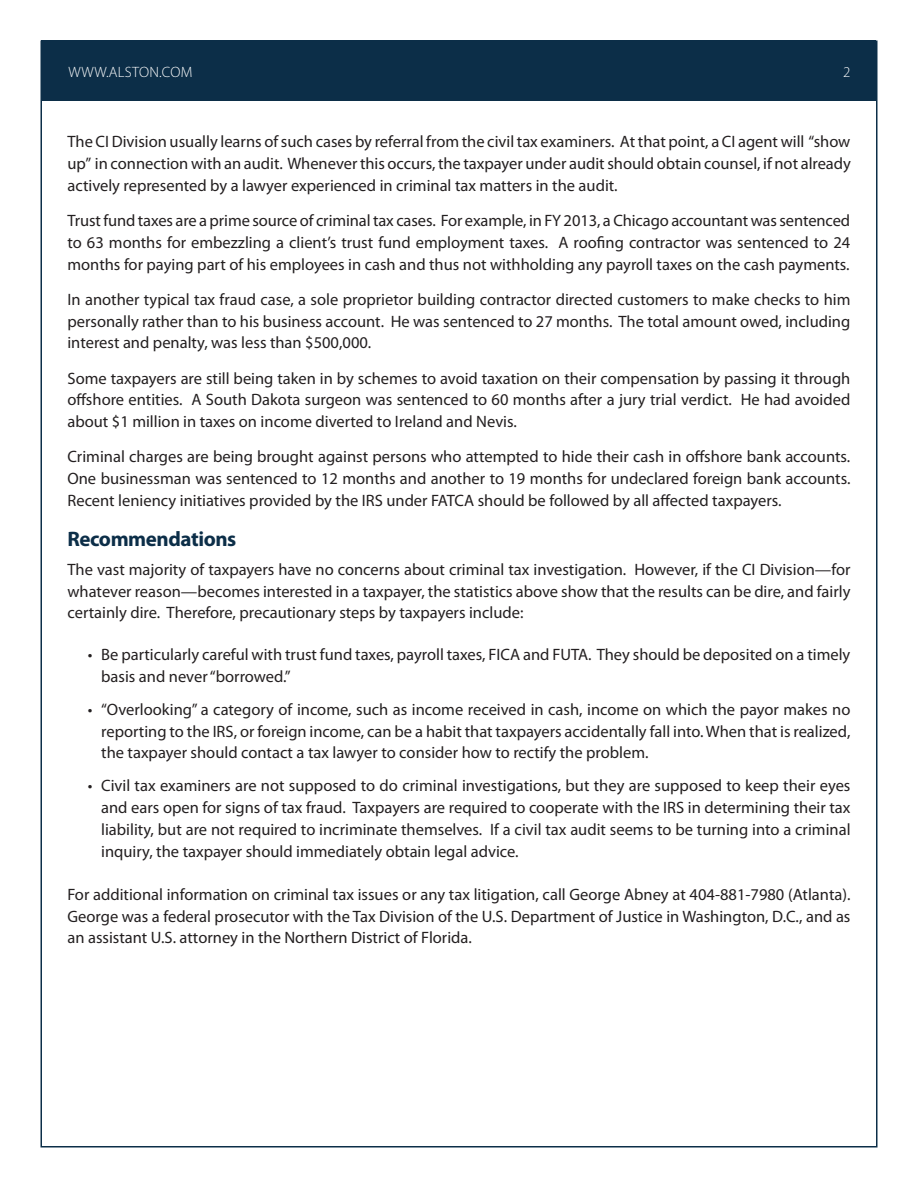
<style>
.page{position:relative;width:918px;height:1188px;background:#fff}
.page>*{position:absolute;margin:0;border:0;box-sizing:border-box;transform-origin:0 0}
.Subhead{font:700 21px "Myriad Pro";letter-spacing:-.02em;color:#0c2e48}
.Body_Text{font:16.5px/21.8px "Myriad Pro";color:#231f20;text-align:justify}
.Paragraph_Style_1{font:300 15px "Myriad Pro";letter-spacing:.02em;color:#fff}
</style>
<div class="page">
<div style="left:42px;top:40px;width:834px;height:61px;background:#0c2e48"></div>
<p class="Paragraph_Style_1" style="left:68px;top:63px;width:126px">WWW.ALSTON.COM</p>
<p class="Paragraph_Style_1" style="left:843px;top:63px;width:9px">2</p>
<p class="Body_Text" style="left:67px;top:131px;width:785px">The CI Division usually learns of such cases by referral from the civil tax examiners. At that point, a CI agent will “show up” in connection with an audit. Whenever this occurs, the taxpayer under audit should obtain counsel, if not already actively represented by a lawyer experienced in criminal tax matters in the audit.</p>
<p class="Body_Text" style="left:67px;top:209px;width:784px">Trust fund taxes are a prime source of criminal tax cases. For example, in FY 2013, a Chicago accountant was sentenced to 63 months for embezzling a client’s trust fund employment taxes. A roofing contractor was sentenced to 24 months for paying part of his employees in cash and thus not withholding any payroll taxes on the cash payments.</p>
<p class="Body_Text" style="left:67px;top:288px;width:785px">In another typical tax fraud case, a sole proprietor building contractor directed customers to make checks to him personally rather than to his business account. He was sentenced to 27 months. The total amount owed, including interest and penalty, was less than $500,000.</p>
<p class="Body_Text" style="left:67px;top:367px;width:784px">Some taxpayers are still being taken in by schemes to avoid taxation on their compensation by passing it through offshore entities. A South Dakota surgeon was sentenced to 60 months after a jury trial verdict. He had avoided about $1 million in taxes on income diverted to Ireland and Nevis.</p>
<p class="Body_Text" style="left:67px;top:446px;width:785px">Criminal charges are being brought against persons who attempted to hide their cash in offshore bank accounts.<br>One businessman was sentenced to 12 months and another to 19 months for undeclared foreign bank accounts.<br>Recent leniency initiatives provided by the IRS under FATCA should be followed by all affected taxpayers.</p>
<p class="Subhead" style="left:67px;top:526px;width:170px">Recommendations</p>
<p class="Body_Text" style="left:67px;top:558px;width:785px">The vast majority of taxpayers have no concerns about criminal tax investigation. However, if the CI Division—for whatever reason—becomes interested in a taxpayer, the statistics above show that the results can be dire, and fairly certainly dire. Therefore, precautionary steps by taxpayers include:</p>
<p class="Body_Text" style="left:101px;top:644px;width:751px;text-indent:-14px">• Be particularly careful with trust fund taxes, payroll taxes, FICA and FUTA. They should be deposited on a timely basis and never “borrowed.”</p>
<p class="Body_Text" style="left:101px;top:698px;width:751px;text-indent:-14px">• “Overlooking” a category of income, such as income received in cash, income on which the payor makes no reporting to the IRS, or foreign income, can be a habit that taxpayers accidentally fall into. When that is realized, the taxpayer should contact a tax lawyer to consider how to rectify the problem.</p>
<p class="Body_Text" style="left:101px;top:775px;width:751px;text-indent:-14px">• Civil tax examiners are not supposed to do criminal investigations, but they are supposed to keep their eyes and ears open for signs of tax fraud. Taxpayers are required to cooperate with the IRS in determining their tax liability, but are not required to incriminate themselves. If a civil tax audit seems to be turning into a criminal inquiry, the taxpayer should immediately obtain legal advice.</p>
<p class="Body_Text" style="left:67px;top:883px;width:785px">For additional information on criminal tax issues or any tax litigation, call George Abney at 404-881-7980 (Atlanta).<br>George was a federal prosecutor with the Tax Division of the U.S. Department of Justice in Washington, D.C., and as an assistant U.S. attorney in the Northern District of Florida.</p>
</div>
